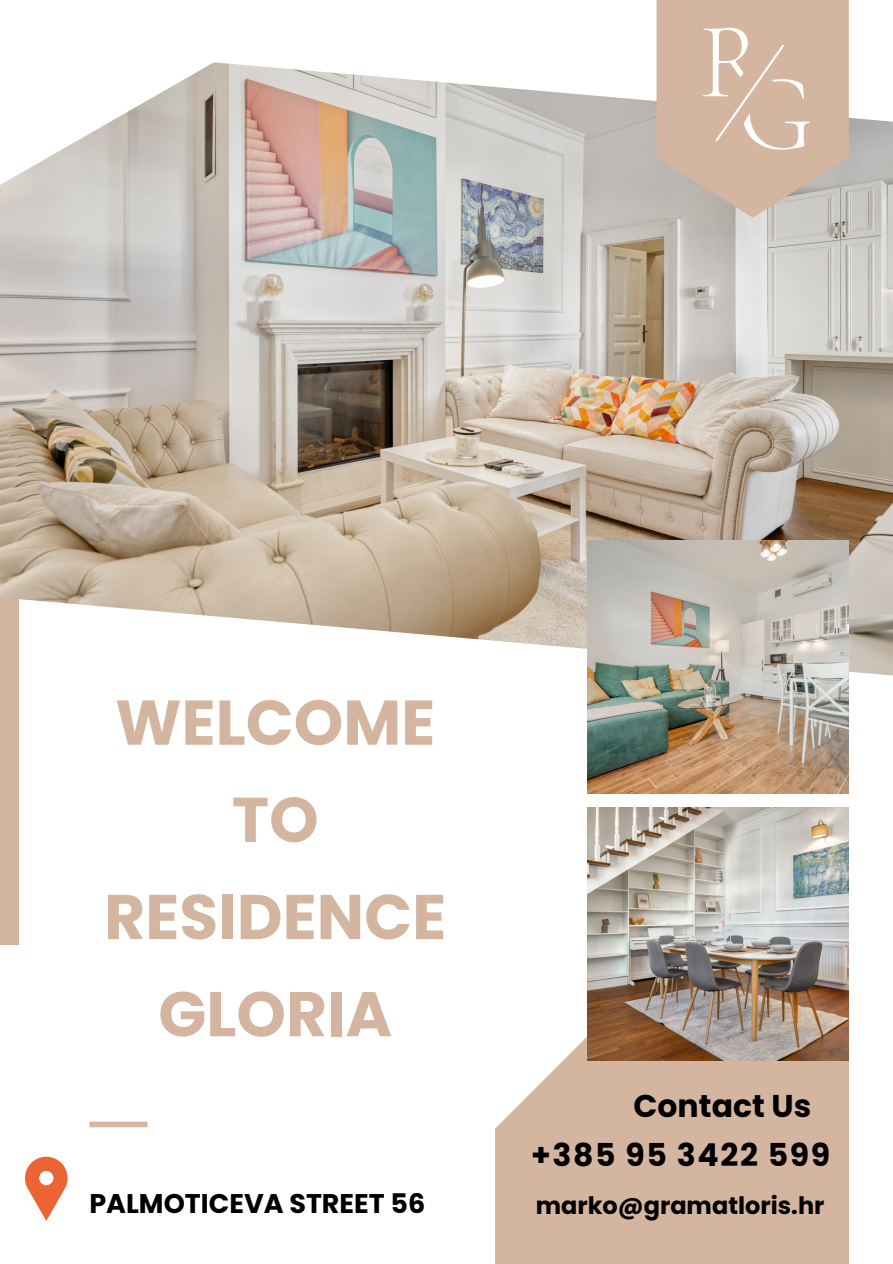
<style>
.page{position:relative;width:893px;height:1264px;background:#fff}
.page>*{position:absolute;margin:0;border:0;box-sizing:border-box;transform-origin:0 0}
.t1{font:700 63px "Poppins";color:#d4b6a0}
.t2{font:700 31.5px "Poppins";letter-spacing:.05em;color:#000}
.t3{font:700 31.5px "Poppins";color:#000}
.t4{font:700 27px "Poppins";color:#000}
.t5{font:700 24px "Poppins";color:#000}
</style>
<div class="page">
<div style="left:0;top:407px;width:19px;height:537px;background:#d4b6a0"></div>
<img style="left:0;top:41px;width:892px;height:634px">
<img style="left:587px;top:540px;width:261px;height:253px">
<div style="left:495px;top:991px;width:353px;height:272px;background:#d4b6a0"></div>
<svg style="left:495px;top:991px;width:176px;height:138px"></svg>
<svg style="left:0;top:41px;width:368px;height:160px"></svg>
<img style="left:587px;top:807px;width:261px;height:253px">
<div style="left:89px;top:1121px;width:58px;height:6px;background:#d4b6a0"></div>
<svg style="left:25px;top:1156px;width:43px;height:64px"></svg>
<svg style="left:656px;top:0;width:192px;height:218px;background:#d2b9a7"></svg>
<p class="t1" style="left:115px;top:678px;width:321px">WELCOME</p>
<p class="t1" style="left:232px;top:775px;width:88px">TO</p>
<p class="t1" style="left:104px;top:872px;width:343px">RESIDENCE</p>
<p class="t1" style="left:158px;top:970px;width:235px">GLORIA</p>
<p class="t3" style="left:633px;top:1083px;width:179px">Contact Us</p>
<p class="t2" style="left:531px;top:1133px;width:300px">+385 95 3422 599</p>
<p class="t4" style="left:89px;top:1184px;width:337px">PALMOTICEVA STREET 56</p>
<p class="t5" style="left:535px;top:1188px;width:290px">marko@gramatloris.hr</p>
</div>
